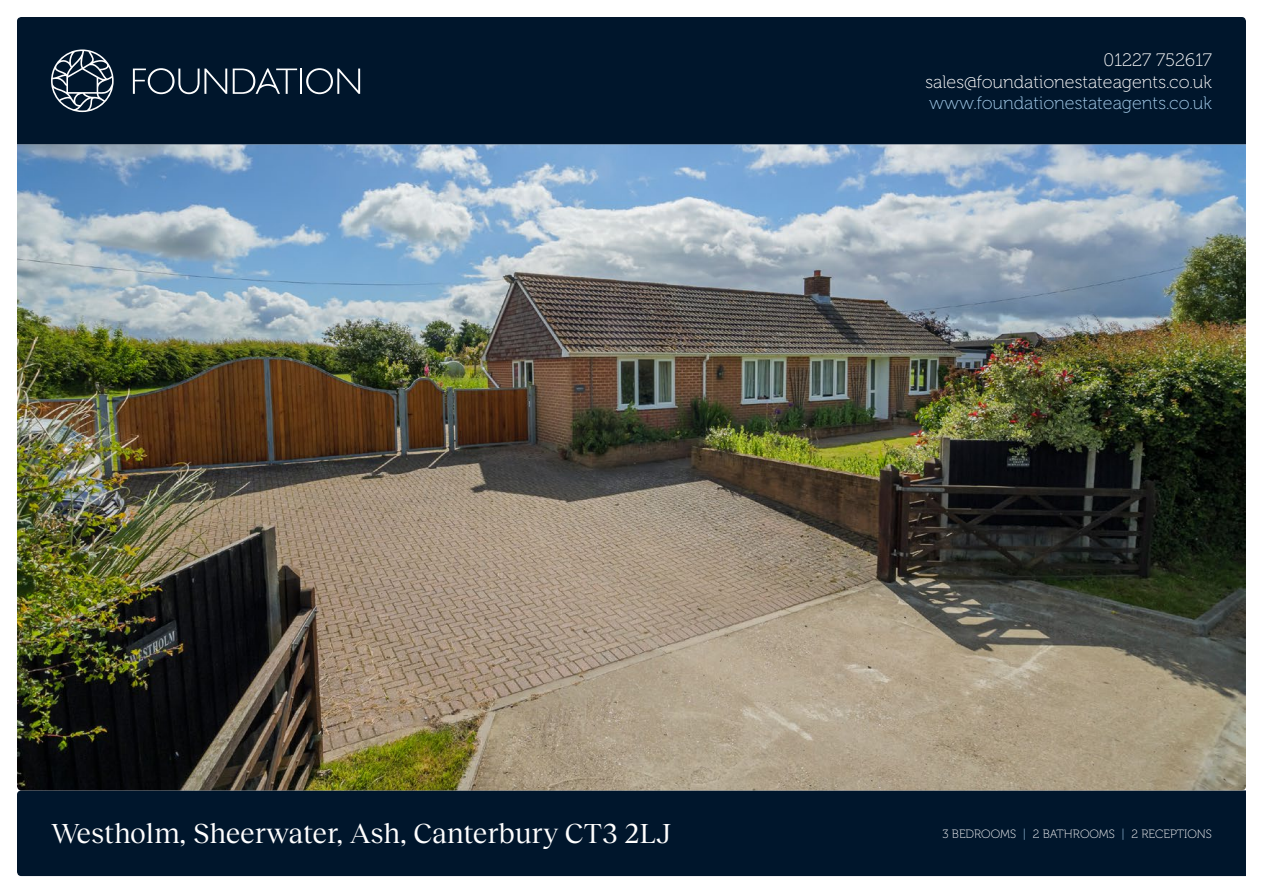
<style>
.page{position:relative;width:1263px;height:893px;background:#fff}
.page>*{position:absolute;margin:0;border:0;box-sizing:border-box;transform-origin:0 0}
.t1{font:28.5px "Reckless Neue";color:#fff}
.t2{font:18px/21.6px "Museo 100";color:#fff;text-align:right}
.t3{font:18px "Museo 100";color:#a7cfee}
.t4{font:12px "Museo 100";color:#fff}
.s1{color:#a7cfee}
</style>
<div class="page">
<div style="left:17px;top:790px;width:1229px;height:86px;background:#00162c"></div>
<div style="left:17px;top:17px;width:1229px;height:128px;background:#00162c"></div>
<hr style="left:300px;top:69px;width:2px;height:25px;background:#fff">
<svg style="left:233px;top:68px;width:64px;height:26px;background:#354658"></svg>
<svg style="left:133px;top:68px;width:94px;height:26px;background:#334556"></svg>
<svg style="left:306px;top:68px;width:54px;height:26px"></svg>
<svg style="left:51px;top:49px;width:63px;height:63px;background:#3e4f5f"></svg>
<img style="left:17px;top:145px;width:1229px;height:645px">
<p class="t2" style="left:925px;top:50px;width:288px">01227 752617 sales@foundationestateagents.co.uk</p>
<p class="t3" style="left:929px;top:94px;width:284px">www.foundationestateagents.co.uk</p>
<h1 class="t1" style="left:51px;top:813px;width:622px">Westholm, Sheerwater, Ash, Canterbury CT3 2LJ</h1>
<p class="t4" style="left:942px;top:827px;width:271px">3 BEDROOMS <span class="s1">|</span> 2 BATHROOMS <span class="s1">|</span> 2 RECEPTIONS</p>
</div>
